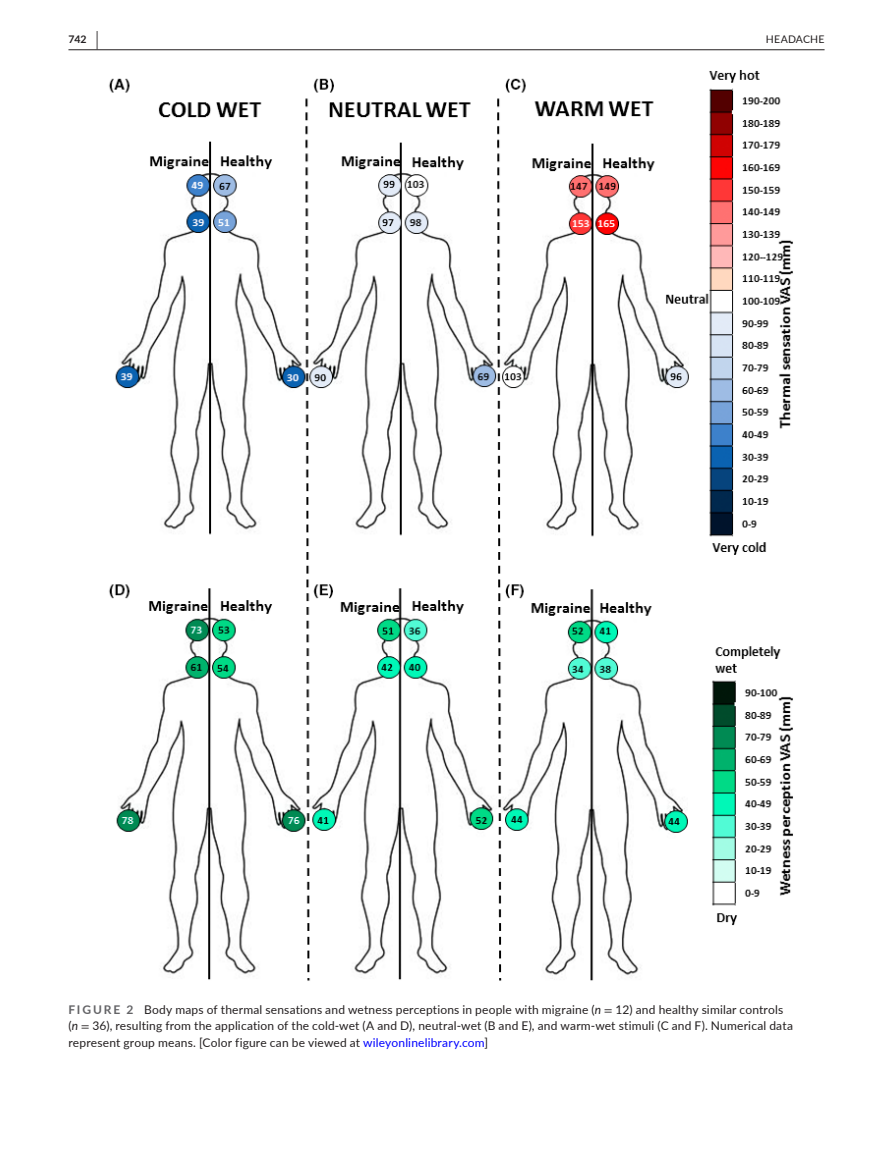
<style>
.page{position:relative;width:893px;height:1174px;background:#fff}
.page>*{position:absolute;margin:0;border:0;box-sizing:border-box;transform-origin:0 0}
.t1{font:12px/16.5px "Lato";letter-spacing:.015em;color:#231f20}
.t2{font:10.5px "Lato";letter-spacing:.02em;color:#231f20}
.t3{font:700 10.5px "Lato";color:#231f20}
.s1{font-size:19.5px}
.s2{font-weight:700;color:#636366}
.s3{font-style:italic}
.s4{font-family:"STIX"}
.s5{color:#00f}
</style>
<div class="page">
<hr style="left:68px;top:49px;width:756px;height:1px;background:#231f20">
<img style="left:109px;top:70px;width:684px;height:911px">
<p class="t3" style="left:68px;top:31px;width:31px">742 <span class="s1">|</span></p>
<p class="t2" style="left:766px;top:31px;width:60px">HEADACHE</p>
<p class="t1" style="left:68px;top:1000px;width:726px"><span class="s2">FIGURE 2</span> Body maps of thermal sensations and wetness perceptions in people with migraine (<span class="s3">n</span> <span class="s4">=</span> 12) and healthy similar controls (<span class="s3">n</span> <span class="s4">=</span> 36), resulting from the application of the cold-wet (A and D), neutral-wet (B and E), and warm-wet stimuli (C and F). Numerical data represent group means. [Color figure can be viewed at <span class="s5">wileyonlinelibrary.com</span>]</p>
</div>
